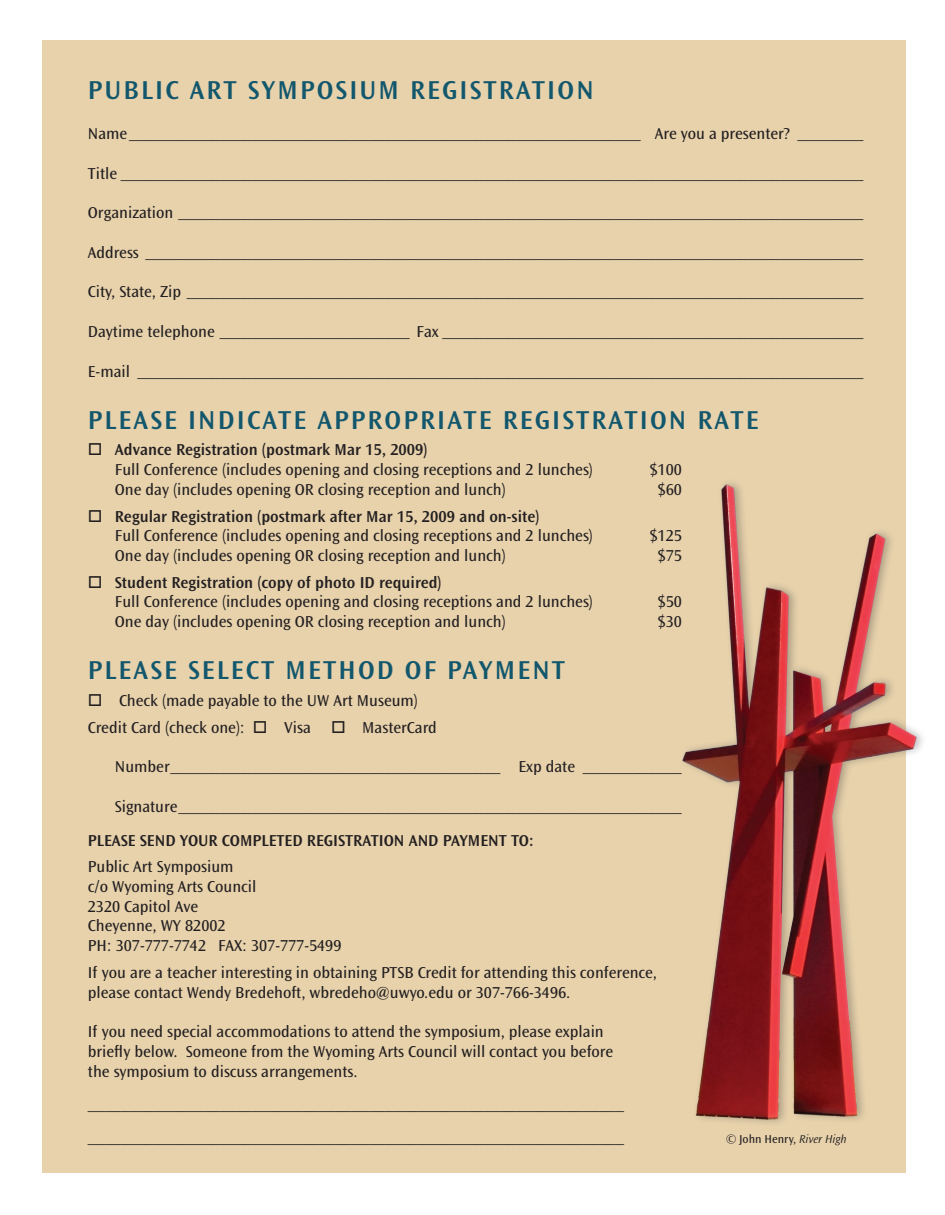
<style>
.page{position:relative;width:945px;height:1215px;background:#fff}
.page>*{position:absolute;margin:0;border:0;box-sizing:border-box;transform-origin:0 0}
.subtitle{font:600 27px "Ocean Sans MT Std";letter-spacing:.08em;color:#13576d}
.t1{font:16.5px/19.8px "Ocean Sans MT Std";color:#231f20}
.t2{font:600 16.5px "Ocean Sans MT Std";color:#231f20}
.t3{font:12px "Ocean Sans MT Std";color:#231f20}
.s1{font-weight:300}
.s2{font-weight:300;font-style:italic}
</style>
<div class="page">
<div style="left:42px;top:40px;width:864px;height:1133px;background:#e7d2ac"></div>
<img style="left:682px;top:483px;width:241px;height:640px">
<p class="subtitle" style="left:88px;top:76px;width:507px">PUBLIC ART SYMPOSIUM REGISTRATION</p>
<p class="t1" style="left:88px;top:124px;width:777px">Name______________________________________________________________ Are you a presenter? ________</p>
<p class="t1" style="left:88px;top:164px;width:777px">Title __________________________________________________________________________________________</p>
<p class="t1" style="left:88px;top:203px;width:777px">Organization ___________________________________________________________________________________</p>
<p class="t1" style="left:88px;top:243px;width:777px">Address _______________________________________________________________________________________</p>
<p class="t1" style="left:88px;top:282px;width:777px">City, State, Zip __________________________________________________________________________________</p>
<p class="t1" style="left:88px;top:322px;width:777px">Daytime telephone _______________________ Fax ___________________________________________________</p>
<p class="t1" style="left:88px;top:362px;width:777px">E-mail ________________________________________________________________________________________</p>
<p class="subtitle" style="left:88px;top:405px;width:672px">PLEASE INDICATE APPROPRIATE REGISTRATION RATE</p>
<p class="t2" style="left:88px;top:441px;width:341px">□ Advance Registration (postmark Mar 15, 2009)</p>
<p class="t1" style="left:115px;top:460px;width:480px">Full Conference (includes opening and closing receptions and 2 lunches)</p>
<p class="t1" style="left:649px;top:460px;width:34px">$100</p>
<p class="t1" style="left:115px;top:480px;width:392px">One day (includes opening OR closing reception and lunch)</p>
<p class="t1" style="left:658px;top:480px;width:26px">$60</p>
<p class="t2" style="left:88px;top:507px;width:453px">□ Regular Registration (postmark after Mar 15, 2009 and on-site)</p>
<p class="t1" style="left:115px;top:526px;width:480px">Full Conference (includes opening and closing receptions and 2 lunches)</p>
<p class="t1" style="left:649px;top:526px;width:34px">$125</p>
<p class="t1" style="left:115px;top:546px;width:392px">One day (includes opening OR closing reception and lunch)</p>
<p class="t1" style="left:658px;top:546px;width:26px">$75</p>
<p class="t2" style="left:88px;top:573px;width:355px">□ Student Registration (copy of photo ID required)</p>
<p class="t1" style="left:115px;top:592px;width:480px">Full Conference (includes opening and closing receptions and 2 lunches)</p>
<p class="t1" style="left:658px;top:592px;width:26px">$50</p>
<p class="t1" style="left:115px;top:612px;width:392px">One day (includes opening OR closing reception and lunch)</p>
<p class="t1" style="left:658px;top:612px;width:26px">$30</p>
<p class="subtitle" style="left:88px;top:656px;width:479px">PLEASE SELECT METHOD OF PAYMENT</p>
<p class="t1" style="left:88px;top:691px;width:332px">□ Check (made payable to the UW Art Museum)</p>
<p class="t1" style="left:88px;top:717px;width:351px">Credit Card (check one): □ Visa □ MasterCard</p>
<p class="t1" style="left:115px;top:757px;width:569px">Number________________________________________ Exp date ____________</p>
<p class="t1" style="left:115px;top:797px;width:569px">Signature_____________________________________________________________</p>
<p class="t2" style="left:88px;top:831px;width:448px">PLEASE SEND YOUR COMPLETED REGISTRATION AND PAYMENT TO:</p>
<p class="t1" style="left:88px;top:857px;width:147px">Public Art Symposium</p>
<p class="t1" style="left:88px;top:877px;width:170px">c/o Wyoming Arts Council</p>
<p class="t1" style="left:88px;top:897px;width:112px">2320 Capitol Ave</p>
<p class="t1" style="left:88px;top:916px;width:139px">Cheyenne, WY 82002</p>
<p class="t1" style="left:88px;top:936px;width:255px">PH: 307-777-7742 FAX: 307-777-5499</p>
<p class="t1" style="left:88px;top:963px;width:571px">If you are a teacher interesting in obtaining PTSB Credit for attending this conference, please contact Wendy Bredehoft, wbredeho@uwyo.edu or 307-766-3496.</p>
<p class="t1" style="left:88px;top:1022px;width:527px">If you need special accommodations to attend the symposium, please explain briefly below. Someone from the Wyoming Arts Council will contact you before the symposium to discuss arrangements.</p>
<p class="t1" style="left:88px;top:1095px;width:538px">_________________________________________________________________</p>
<p class="t1" style="left:88px;top:1128px;width:538px">_________________________________________________________________</p>
<p class="t3" style="left:726px;top:1132px;width:122px"><span class="s1">©</span> John Henry, <span class="s2">River High</span></p>
</div>
